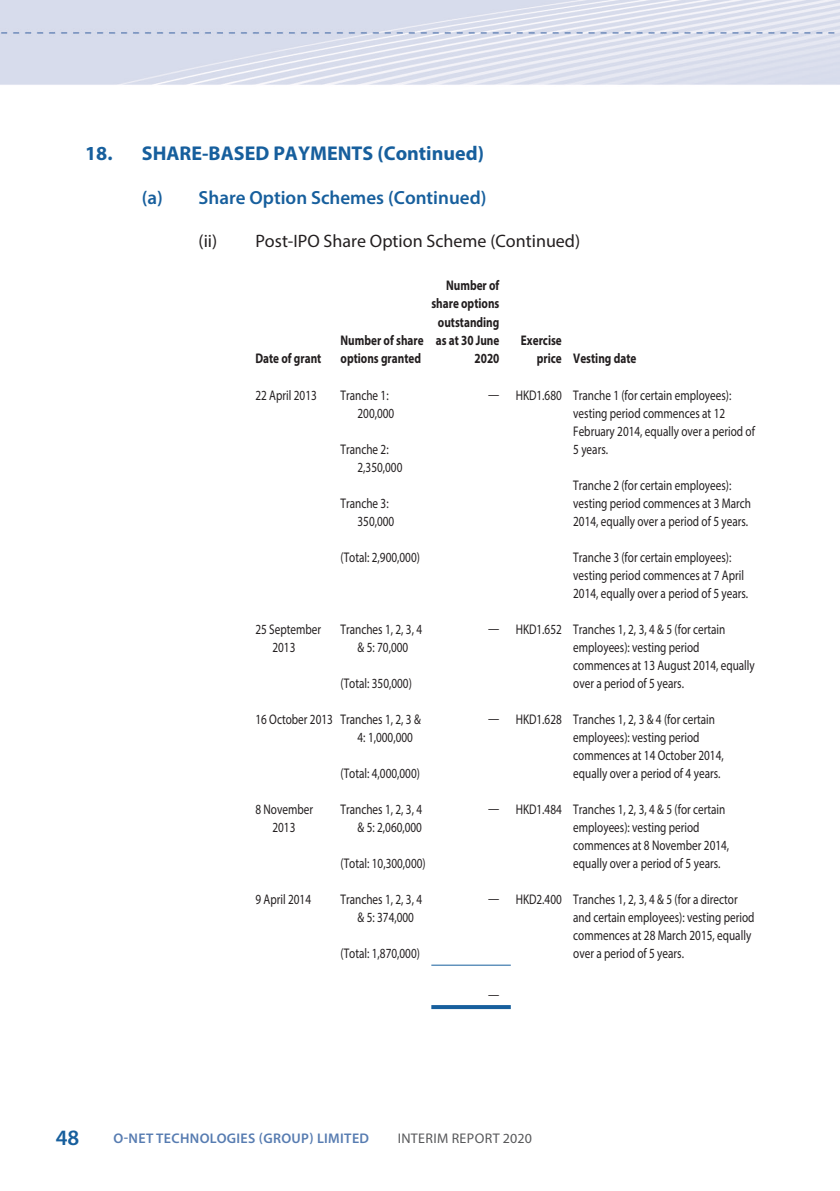
<style>
.page{position:relative;width:840px;height:1191px;background:#fff}
.page>*{position:absolute;margin:0;border:0;box-sizing:border-box;transform-origin:0 0}
.t1{font:600 22px "Myriad Pro";color:#175f9d}
._01_H1{font:700 20px "Myriad Pro";color:#175f9d}
._02_H2{font:600 19px "Myriad Pro";color:#175f9d}
._03_H3{font:18px "Myriad Pro";color:#231f20}
._50_Table_txt{font:14px/18px "Myriad Pro";color:#231f20;scale:.8 1}
._50_Table_txt-2{font:700 14px/18px "Myriad Pro";color:#231f20;text-align:right;scale:.8 1}
.t2{font:600 14px "Myriad Pro";letter-spacing:.025em;color:#577cb1}
.t3{font:14px "Myriad Pro";letter-spacing:.025em;color:#57585a}
</style>
<div class="page">
<img style="left:0;top:0;width:839px;height:1010px">
<hr style="left:431px;top:964px;width:79px;height:1px;background:#175f9d">
<svg style="left:431px;top:1005px;width:79px;height:4px"></svg>
<p class="_01_H1" style="left:85px;top:140px;width:400px">18. SHARE-BASED PAYMENTS (Continued)</p>
<p class="_02_H2" style="left:142px;top:185px;width:346px">(a) Share Option Schemes (Continued)</p>
<p class="_03_H3" style="left:198px;top:229px;width:20px">(ii)</p>
<p class="_03_H3" style="left:255px;top:229px;width:326px">Post-IPO Share Option Scheme (Continued)</p>
<p class="_50_Table_txt-2" style="left:255px;top:348px;width:84px">Date of grant</p>
<p class="_50_Table_txt-2" style="left:340px;top:330px;width:105px;text-align:left">Number of share options granted</p>
<p class="_50_Table_txt-2" style="left:431px;top:276px;width:86px">Number of share options outstanding as at 30 June<br>2020</p>
<p class="_50_Table_txt-2" style="left:520px;top:330px;width:53px">Exercise price</p>
<p class="_50_Table_txt-2" style="left:573px;top:348px;width:80px">Vesting date</p>
<p class="_50_Table_txt" style="left:255px;top:386px;width:78px">22 April 2013</p>
<p class="_50_Table_txt" style="left:357px;top:386px;width:47px;text-indent:-17px">Tranche 1:<br>200,000</p>
<p class="_50_Table_txt" style="left:357px;top:440px;width:58px;text-indent:-17px">Tranche 2:<br>2,350,000</p>
<p class="_50_Table_txt" style="left:357px;top:494px;width:47px;text-indent:-17px">Tranche 3:<br>350,000</p>
<p class="_50_Table_txt" style="left:340px;top:548px;width:101px">(Total: 2,900,000)</p>
<p class="_50_Table_txt" style="left:272px;top:620px;width:62px;text-indent:-17px">25 September<br>2013</p>
<p class="_50_Table_txt" style="left:340px;top:620px;width:103px;text-align:center">Tranches 1, 2, 3, 4 &amp; 5: 70,000</p>
<p class="_50_Table_txt" style="left:340px;top:674px;width:91px">(Total: 350,000)</p>
<p class="_50_Table_txt" style="left:255px;top:710px;width:98px">16 October 2013</p>
<p class="_50_Table_txt" style="left:357px;top:710px;width:81px;text-indent:-17px">Tranches 1, 2, 3 &amp;<br>4: 1,000,000</p>
<p class="_50_Table_txt" style="left:340px;top:764px;width:101px">(Total: 4,000,000)</p>
<p class="_50_Table_txt" style="left:488px;top:385px;width:15px">—</p>
<p class="_50_Table_txt" style="left:515px;top:386px;width:59px">HKD1.680</p>
<p class="_50_Table_txt" style="left:573px;top:386px;width:228px">Tranche 1 (for certain employees): vesting period commences at 12<br>February 2014, equally over a period of<br>5 years.</p>
<p class="_50_Table_txt" style="left:573px;top:476px;width:224px">Tranche 2 (for certain employees): vesting period commences at 3 March<br>2014, equally over a period of 5 years.</p>
<p class="_50_Table_txt" style="left:573px;top:548px;width:220px">Tranche 3 (for certain employees): vesting period commences at 7 April<br>2014, equally over a period of 5 years.</p>
<p class="_50_Table_txt" style="left:488px;top:619px;width:15px">—</p>
<p class="_50_Table_txt" style="left:515px;top:620px;width:59px">HKD1.652</p>
<p class="_50_Table_txt" style="left:573px;top:620px;width:228px">Tranches 1, 2, 3, 4 &amp; 5 (for certain employees): vesting period commences at 13 August 2014, equally over a period of 5 years.</p>
<p class="_50_Table_txt" style="left:488px;top:709px;width:15px">—</p>
<p class="_50_Table_txt" style="left:515px;top:710px;width:59px">HKD1.628</p>
<p class="_50_Table_txt" style="left:573px;top:710px;width:189px">Tranches 1, 2, 3 &amp; 4 (for certain employees): vesting period commences at 14 October 2014, equally over a period of 4 years.</p>
<p class="_50_Table_txt" style="left:255px;top:800px;width:74px;text-align:center">8 November<br>2013</p>
<p class="_50_Table_txt" style="left:340px;top:800px;width:103px;text-align:right">Tranches 1, 2, 3, 4 &amp; 5: 2,060,000</p>
<p class="_50_Table_txt" style="left:340px;top:854px;width:108px">(Total: 10,300,000)</p>
<p class="_50_Table_txt" style="left:255px;top:890px;width:71px">9 April 2014</p>
<p class="_50_Table_txt" style="left:357px;top:890px;width:82px;text-indent:-17px">Tranches 1, 2, 3, 4 &amp; 5: 374,000</p>
<p class="_50_Table_txt" style="left:340px;top:944px;width:101px">(Total: 1,870,000)</p>
<p class="_50_Table_txt" style="left:488px;top:799px;width:15px">—</p>
<p class="_50_Table_txt" style="left:515px;top:800px;width:59px">HKD1.484</p>
<p class="_50_Table_txt" style="left:573px;top:800px;width:196px">Tranches 1, 2, 3, 4 &amp; 5 (for certain employees): vesting period commences at 8 November 2014, equally over a period of 5 years.</p>
<p class="_50_Table_txt" style="left:488px;top:889px;width:15px">—</p>
<p class="_50_Table_txt" style="left:515px;top:890px;width:59px">HKD2.400</p>
<p class="_50_Table_txt" style="left:573px;top:890px;width:228px">Tranches 1, 2, 3, 4 &amp; 5 (for a director and certain employees): vesting period commences at 28 March 2015, equally over a period of 5 years.</p>
<p class="_50_Table_txt" style="left:488px;top:985px;width:15px">—</p>
<h1 class="t1" style="left:56px;top:1124px;width:25px">48</h1>
<p class="t2" style="left:114px;top:1129px;width:257px">O-NET TECHNOLOGIES (GROUP) LIMITED</p>
<p class="t3" style="left:397px;top:1129px;width:136px">INTERIM REPORT 2020</p>
</div>
